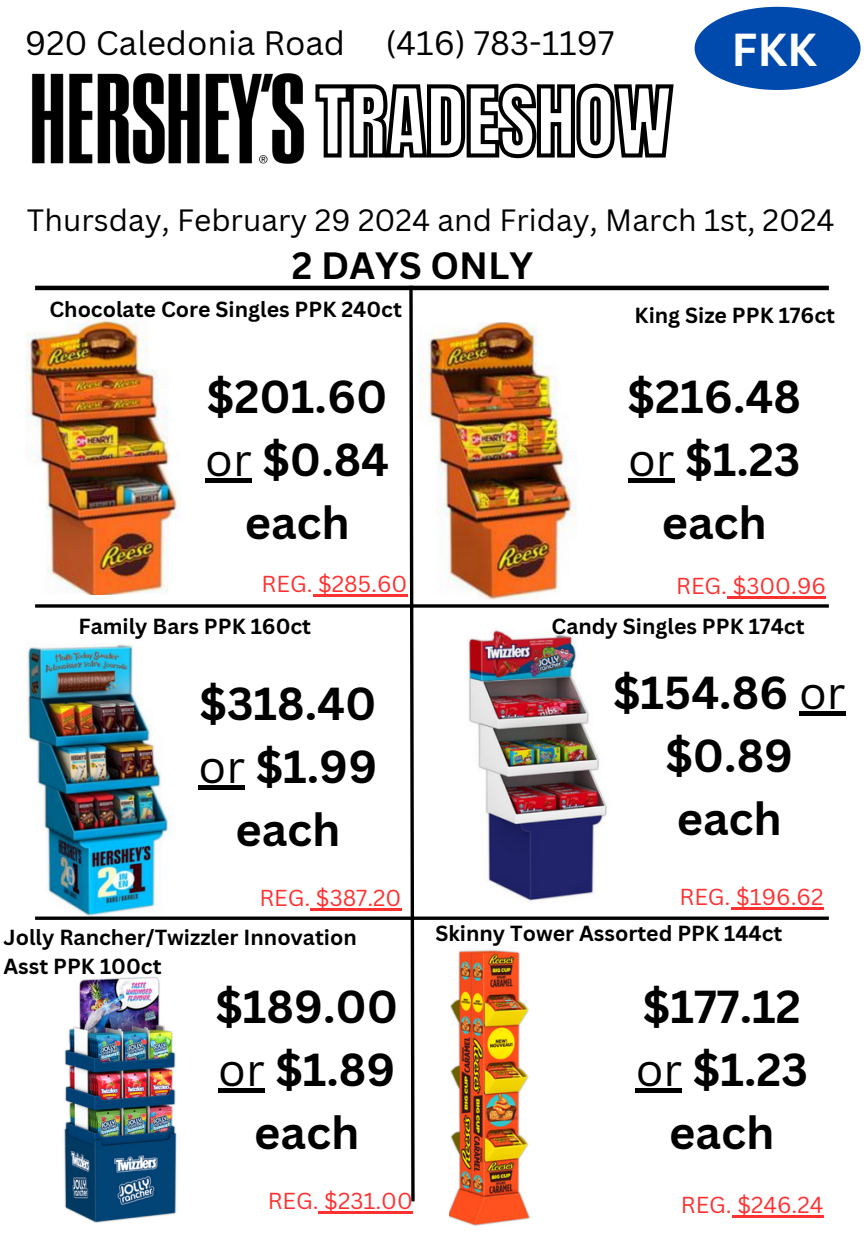
<style>
.page{position:relative;width:864px;height:1242px;background:#fff}
.page>*{position:absolute;margin:0;border:0;box-sizing:border-box;transform-origin:0 0}
.t1{font:700 45px/63px "Canva Sans";color:#000;text-align:center}
.t2{font:700 45px "Canva Sans";color:#fff}
.t3{font:700 37.05px "Canva Sans";color:#000}
.t4{font:33px "Canva Sans";color:#000}
.t5{font:30px "Canva Sans";color:#000}
.t6{font:22.5px "Canva Sans";color:#ff3131}
.t7{font:700 21.3px/29.2px "Canva Sans";color:#000}
.s1{font-weight:400}
</style>
<div class="page">
<hr style="left:35px;top:286px;width:794px;height:4px;background:#000">
<img style="left:26px;top:314px;width:154px;height:280px">
<img style="left:26px;top:644px;width:173px;height:272px">
<svg style="left:35px;top:604px;width:794px;height:4px;background:#272727"></svg>
<hr style="left:35px;top:917px;width:794px;height:3px;background:#000">
<img style="left:31px;top:73px;width:274px;height:91px">
<svg style="left:313px;top:83px;width:363px;height:1135px"></svg>
<svg style="left:695px;top:7px;width:166px;height:83px"></svg>
<img style="left:450px;top:940px;width:81px;height:286px">
<img style="left:64px;top:977px;width:113px;height:246px">
<div style="left:205px;top:478px;width:47px;height:5px;background:#000"></div>
<div style="left:628px;top:478px;width:47px;height:5px;background:#000"></div>
<div style="left:199px;top:785px;width:46px;height:5px;background:#000"></div>
<hr style="left:799px;top:711px;width:47px;height:4px;background:#000">
<hr style="left:218px;top:1088px;width:47px;height:4px;background:#000">
<hr style="left:313px;top:594px;width:94px;height:2px;background:#ff3131">
<hr style="left:727px;top:596px;width:99px;height:3px;background:#ff3131">
<hr style="left:310px;top:909px;width:92px;height:2px;background:#ff3131">
<hr style="left:731px;top:907px;width:93px;height:3px;background:#ff3131">
<hr style="left:319px;top:1212px;width:94px;height:2px;background:#ff3131">
<hr style="left:636px;top:1088px;width:46px;height:4px;background:#000">
<hr style="left:732px;top:1215px;width:92px;height:2px;background:#ff3131">
<p class="t4" style="left:25px;top:20px;width:590px">920 Caledonia Road (416) 783-1197</p>
<p class="t2" style="left:732px;top:18px;width:87px">FKK</p>
<h5 class="t5" style="left:27px;top:199px;width:809px">Thursday, February 29 2024 and Friday, March 1st, 2024</h5>
<h5 class="t3" style="left:292px;top:240px;width:243px">2 DAYS ONLY</h5>
<h3 class="t7" style="left:49px;top:294px;width:354px">Chocolate Core Singles PPK 240ct</h3>
<h6 class="t1" style="left:205px;top:364px;width:185px">$201.60 <span class="s1">or</span> $0.84 each</h6>
<p class="t7" style="left:635px;top:300px;width:202px">King Size PPK 176ct</p>
<p class="t1" style="left:628px;top:364px;width:175px">$216.48 <span class="s1">or</span> $1.23 each</p>
<h6 class="t6" style="left:262px;top:568px;width:147px">REG. $285.60</h6>
<h6 class="t6" style="left:676px;top:570px;width:151px">REG. $300.96</h6>
<p class="t7" style="left:78px;top:611px;width:234px">Family Bars PPK 160ct</p>
<p class="t7" style="left:552px;top:611px;width:254px">Candy Singles PPK 174ct</p>
<p class="t1" style="left:199px;top:671px;width:180px">$318.40 <span class="s1">or</span> $1.99 each</p>
<h3 class="t1" style="left:613px;top:660px;width:234px">$154.86 <span class="s1">or </span>$0.89 each</h3>
<p class="t6" style="left:259px;top:882px;width:144px">REG. $387.20</p>
<p class="t6" style="left:680px;top:881px;width:145px">REG. $196.62</p>
<p class="t7" style="left:3px;top:922px;width:355px">Jolly Rancher/Twizzler Innovation<br>Asst PPK 100ct</p>
<h3 class="t1" style="left:215px;top:974px;width:184px">$189.00 <span class="s1">or</span> $1.89 each</h3>
<p class="t6" style="left:268px;top:1185px;width:147px">REG. $231.00</p>
<h3 class="t7" style="left:435px;top:918px;width:349px">Skinny Tower Assorted PPK 144ct</h3>
<h3 class="t1" style="left:636px;top:974px;width:174px">$177.12 <span class="s1">or</span> $1.23 each</h3>
<h6 class="t6" style="left:681px;top:1189px;width:144px">REG. $246.24</h6>
</div>
